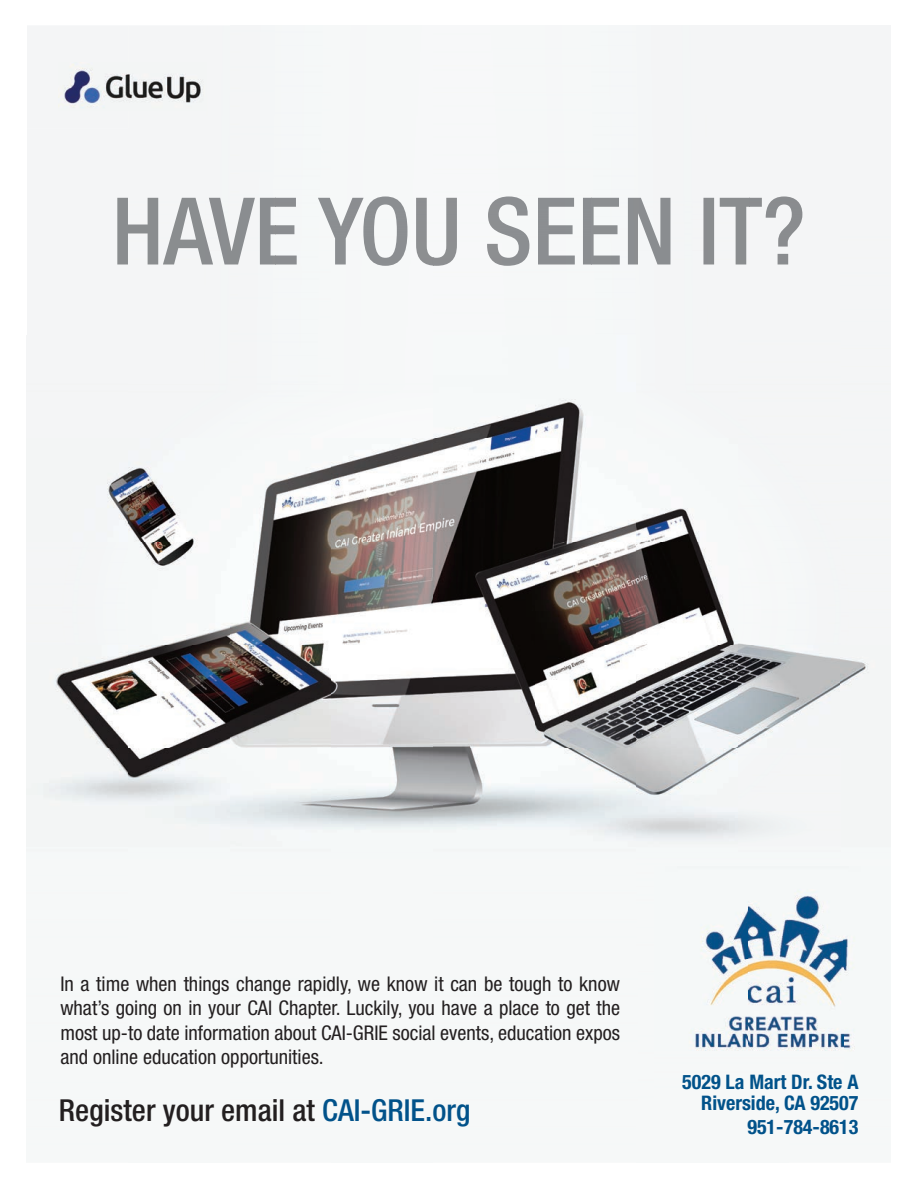
<style>
.page{position:relative;width:918px;height:1188px;background:#fff}
.page>*{position:absolute;margin:0;border:0;box-sizing:border-box;transform-origin:0 0}
.t1{font:500 condensed 30.3px "Helvetica Neue LT Std";color:#231f20}
.t2{font:condensed 20.25px/24.3px "Helvetica Neue LT Std";color:#231f20;text-align:justify}
.t3{font:700 condensed 20.1px/21px "Helvetica Neue LT Std";color:#01528a;text-align:right}
.s1{color:#01528a}
</style>
<div class="page">
<div style="left:840px;top:25px;width:51px;height:842px;background:#f4f5f6"></div>
<img style="left:27px;top:129px;width:101px;height:723px">
<img style="left:128px;top:335px;width:712px;height:517px">
<img style="left:654px;top:867px;width:207px;height:185px">
<img style="left:117px;top:196px;width:685px;height:70px">
<img style="left:59px;top:62px;width:147px;height:48px">
<p class="t2" style="left:60px;top:971px;width:561px">In a time when things change rapidly, we know it can be tough to know what’s going on in your CAl Chapter. Luckily, you have a place to get the most up-to date information about CAI-GRIE social events, education expos and online education opportunities.</p>
<h1 class="t1" style="left:59px;top:1092px;width:413px">Register your email at <span class="s1">CAI-GRIE.org</span></h1>
<p class="t3" style="left:682px;top:1071px;width:178px">5029 La Mart Dr. Ste A<br>Riverside, CA 92507</p>
<p class="t3" style="left:747px;top:1116px;width:113px">951-784-8613</p>
</div>
